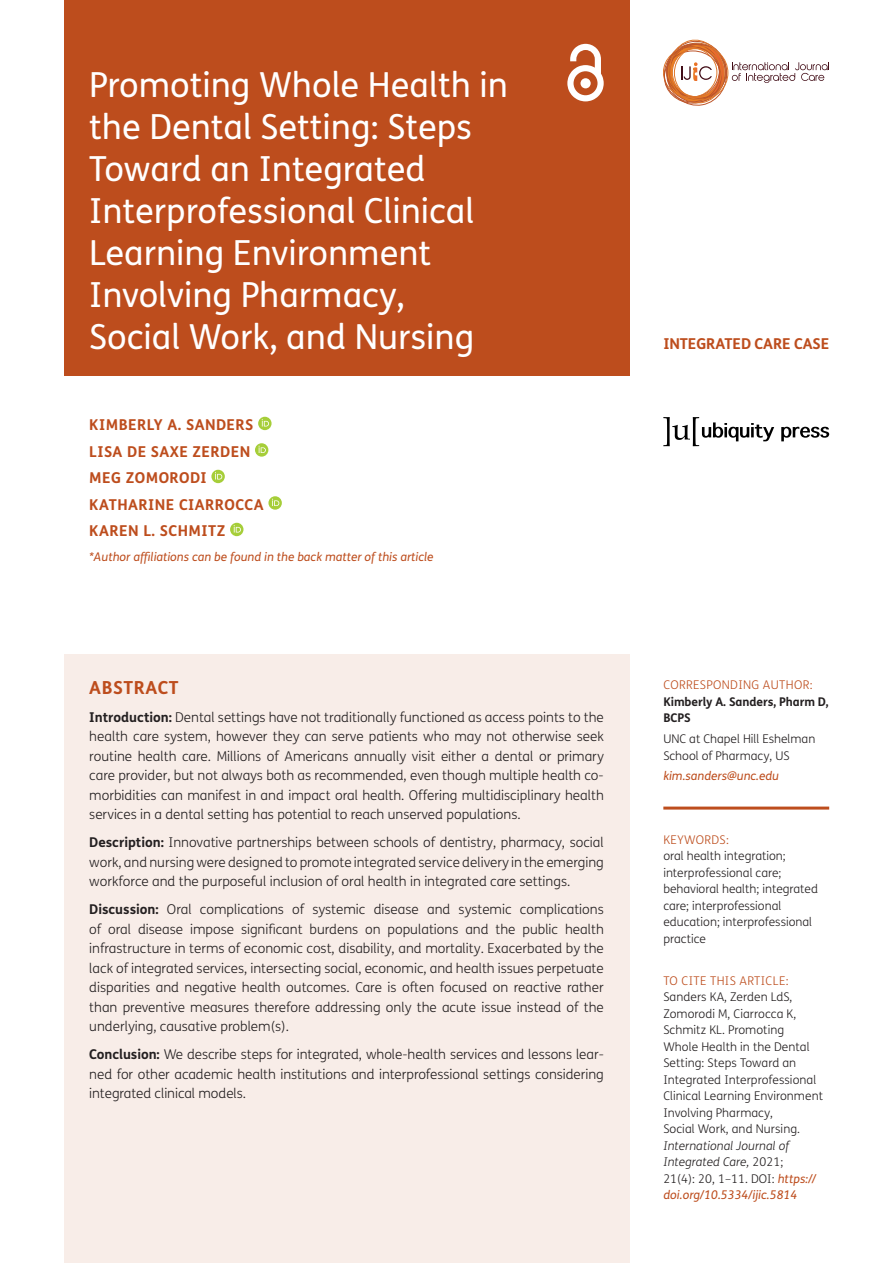
<style>
.page{position:relative;width:893px;height:1263px;background:#fff}
.page>*{position:absolute;margin:0;border:0;box-sizing:border-box;transform-origin:0 0}
.Article_Title{font:34.5px/42px "FS Me";color:#fff}
.Abstract_Heading{font:700 18px "FS Me";letter-spacing:.03em;color:#bd4d1d}
.Cover_Authors{font:700 15px "FS Me";letter-spacing:.03em;color:#bd4d1d}
.Article_Type{font:700 15px "FS Me";letter-spacing:-.005em;color:#bd4d1d}
.Abstract_Copy{font:300 13.5px/19.5px "FS Me";color:#231f20;text-align:justify}
.Meta{font:300 12px/16.5px "FS Me";color:#231f20}
.Meta-2{font:italic 12px "FS Me";color:#bd4d1d}
.Meta_Titles{font:300 12px "FS Me";letter-spacing:.03em;color:#bd4d1d}
.Meta-3{font:700 12px/16.5px "FS Me";letter-spacing:-.005em;color:#231f20}
.Meta_Titles_-_Rule_A{font:300 12px "FS Me";letter-spacing:.03em;color:#bd4d1d}
.s1{font-weight:700}
.s2{font-style:italic}
.s3{font-weight:400;font-style:italic;color:#bd4d1d}
</style>
<div class="page">
<div style="left:64px;top:0;width:565px;height:376px;background:#bd4d1d"></div>
<svg style="left:567px;top:44px;width:37px;height:57px"></svg>
<svg style="left:781px;top:427px;width:48px;height:14px"></svg>
<svg style="left:663px;top:417px;width:111px;height:29px"></svg>
<svg style="left:664px;top:40px;width:165px;height:65px"></svg>
<div style="left:672px;top:48px;width:49px;height:49px;border:1px solid #df772b;border-radius:50%"></div>
<div style="left:663px;top:47px;width:54px;height:50px;border:1px solid #df772b;border-radius:50%"></div>
<div style="left:664px;top:46px;width:56px;height:56px;border:1px solid #bd552a;border-radius:50%"></div>
<div style="left:674px;top:46px;width:54px;height:54px;border:1px solid #df772b;border-radius:50%"></div>
<div style="left:64px;top:655px;width:565px;height:608px;background:#f8ede8"></div>
<hr style="left:663px;top:806px;width:166px;height:3px;background:#bd4d1d">
<svg style="left:258px;top:417px;width:14px;height:13px"></svg>
<svg style="left:262px;top:419px;width:7px;height:7px"></svg>
<svg style="left:255px;top:443px;width:13px;height:14px"></svg>
<svg style="left:259px;top:446px;width:7px;height:7px"></svg>
<svg style="left:211px;top:470px;width:14px;height:13px"></svg>
<svg style="left:215px;top:472px;width:7px;height:7px"></svg>
<svg style="left:268px;top:496px;width:14px;height:14px"></svg>
<svg style="left:272px;top:499px;width:7px;height:7px"></svg>
<svg style="left:230px;top:523px;width:13px;height:13px"></svg>
<svg style="left:234px;top:525px;width:7px;height:7px"></svg>
<p class="Article_Title" style="left:89px;top:64px;width:420px">Promoting Whole Health in the Dental Setting: Steps<br>Toward an Integrated<br>Interprofessional Clinical<br>Learning Environment<br>Involving Pharmacy,<br>Social Work, and Nursing</p>
<p class="Cover_Authors" style="left:89px;top:415px;width:166px">KIMBERLY A. SANDERS</p>
<p class="Cover_Authors" style="left:89px;top:442px;width:162px">LISA DE SAXE ZERDEN</p>
<p class="Cover_Authors" style="left:89px;top:468px;width:119px">MEG ZOMORODI</p>
<p class="Cover_Authors" style="left:89px;top:495px;width:176px">KATHARINE CIARROCCA</p>
<p class="Cover_Authors" style="left:89px;top:521px;width:138px">KAREN L. SCHMITZ</p>
<p class="Meta-2" style="left:89px;top:550px;width:346px">*Author affiliations can be found in the back matter of this article</p>
<p class="Abstract_Heading" style="left:89px;top:676px;width:91px">ABSTRACT</p>
<p class="Abstract_Copy" style="left:89px;top:708px;width:516px"><span class="s1">Introduction:</span> Dental settings have not traditionally functioned as access points to the health care system, however they can serve patients who may not otherwise seek routine health care. Millions of Americans annually visit either a dental or primary care provider, but not always both as recommended, even though multiple health co&shy;morbidities can manifest in and impact oral health. Offering multidisciplinary health services in a dental setting has potential to reach unserved populations.</p>
<p class="Abstract_Copy" style="left:89px;top:833px;width:516px"><span class="s1">Description:</span> Innovative partnerships between schools of dentistry, pharmacy, social work, and nursing were designed to promote integrated service delivery in the emerging workforce and the purposeful inclusion of oral health in integrated care settings.</p>
<p class="Abstract_Copy" style="left:89px;top:900px;width:516px"><span class="s1">Discussion:</span> Oral complications of systemic disease and systemic complications of oral disease impose significant burdens on populations and the public health infrastructure in terms of economic cost, disability, and mortality. Exacerbated by the lack of integrated services, intersecting social, economic, and health issues perpetuate disparities and negative health outcomes. Care is often focused on reactive rather than preventive measures therefore addressing only the acute issue instead of the underlying, causative problem(s).</p>
<p class="Abstract_Copy" style="left:89px;top:1045px;width:516px"><span class="s1">Conclusion:</span> We describe steps for integrated, whole-health services and lessons lear&shy;ned for other academic health institutions and interprofessional settings considering integrated clinical models.</p>
<p class="Article_Type" style="left:663px;top:334px;width:167px">INTEGRATED CARE CASE</p>
<p class="Meta_Titles" style="left:663px;top:678px;width:151px">CORRESPONDING AUTHOR:</p>
<p class="Meta-3" style="left:663px;top:693px;width:167px">Kimberly A. Sanders, Pharm D,<br>BCPS</p>
<p class="Meta" style="left:663px;top:731px;width:153px">UNC at Chapel Hill Eshelman<br>School of Pharmacy, US</p>
<p class="Meta-2" style="left:663px;top:769px;width:117px">kim.sanders@unc.edu</p>
<p class="Meta_Titles_-_Rule_A" style="left:663px;top:832px;width:67px">KEYWORDS:</p>
<p class="Meta" style="left:663px;top:848px;width:156px">oral health integration; interprofessional care; behavioral health; integrated care; interprofessional education; interprofessional practice</p>
<p class="Meta_Titles" style="left:663px;top:973px;width:127px">TO CITE THIS ARTICLE:</p>
<p class="Meta" style="left:663px;top:989px;width:161px">Sanders KA, Zerden LdS,<br>Zomorodi M, Ciarrocca K,<br>Schmitz KL. Promoting<br>Whole Health in the Dental<br>Setting: Steps Toward an<br>Integrated Interprofessional<br>Clinical Learning Environment<br>Involving Pharmacy,<br>Social Work, and Nursing.<br><span class="s2">International Journal of<br>Integrated Care,</span> 2021;<br>21(4): 20, 1–11. DOI: <span class="s3">https:// doi.org/10.5334/ijic.5814</span></p>
</div>
